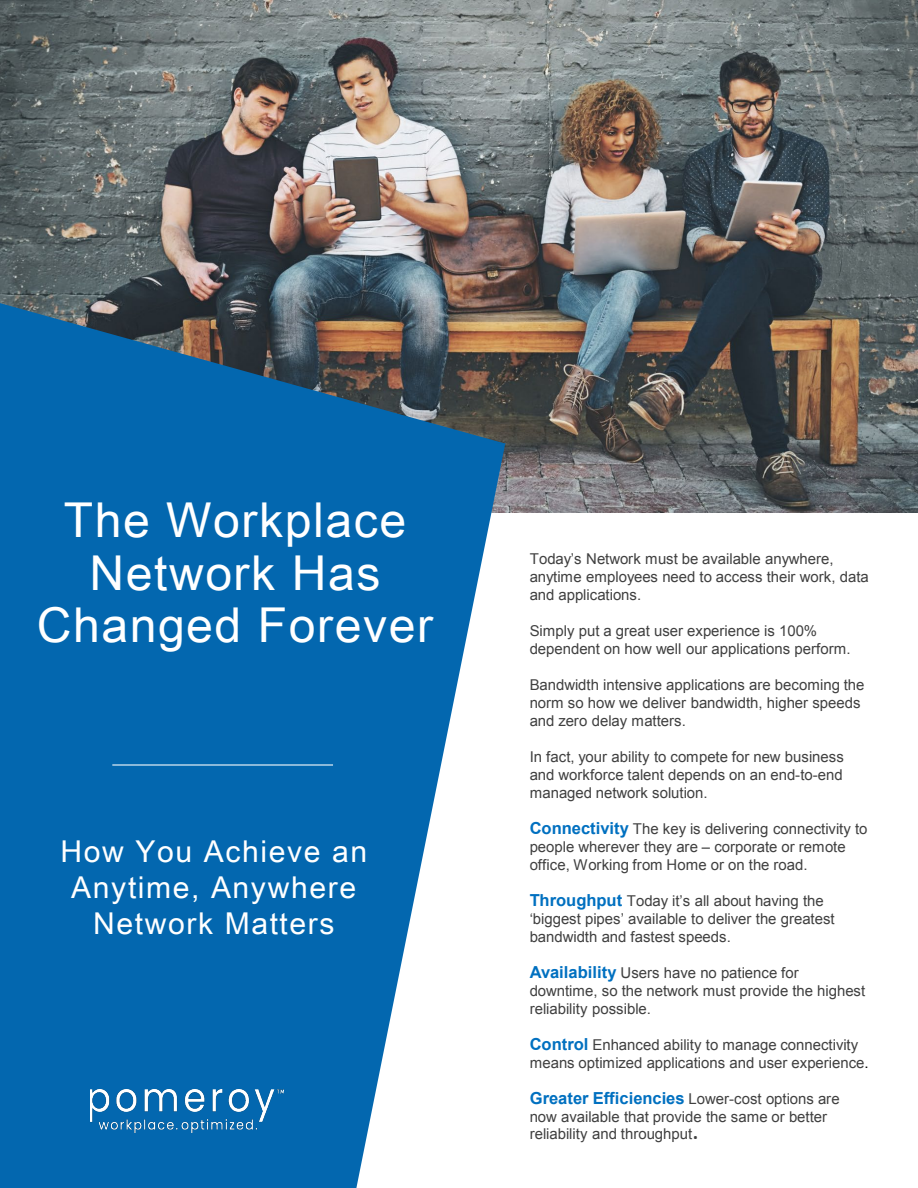
<style>
.page{position:relative;width:918px;height:1188px;background:#fff}
.page>*{position:absolute;margin:0;border:0;box-sizing:border-box;transform-origin:0 0}
.t1{font:48px/52.5px "Arial Unicode MS";letter-spacing:.03em;color:#fff;text-align:center}
.t2{font:30px/36px "Arial Unicode MS";letter-spacing:.055em;color:#fff;text-align:center}
.t3{font:15px/18px "Arial";color:#404040}
.s1{font-weight:700;font-size:16.5px;color:#0070c0}
.s2{color:#000}
.s3{font-family:"Calibri";font-size:27px}
</style>
<div class="page">
<img style="left:0;top:0;width:918px;height:513px">
<img style="left:0;top:303px;width:506px;height:66px">
<svg style="left:0;top:369px;width:506px;height:144px;fill:#0367af"></svg>
<svg style="left:0;top:444px;width:505px;height:744px;fill:#0367af"></svg>
<hr style="left:112px;top:764px;width:221px;height:2px;background:#fff">
<img style="left:90px;top:1089px;width:194px;height:43px">
<h2 class="t1" style="left:37px;top:493px;width:398px">The Workplace<br>Network Has<br>Changed Forever</h2>
<p class="t2" style="left:61px;top:833px;width:308px">How You Achieve an<br>Anytime, Anywhere<br>Network Matters</p>
<p class="t3" style="left:530px;top:550px;width:341px">Today’s Network must be available anywhere, anytime employees need to access their work, data and applications.</p>
<p class="t3" style="left:530px;top:622px;width:323px">Simply put a great user experience is 100% dependent on how well our applications perform.</p>
<p class="t3" style="left:530px;top:676px;width:336px">Bandwidth intensive applications are becoming the norm so how we deliver bandwidth, higher speeds and zero delay matters.</p>
<p class="t3" style="left:530px;top:748px;width:316px;text-align:justify">In fact, your ability to compete for new business and workforce talent depends on an end-to-end managed network solution.</p>
<p class="t3" style="left:530px;top:820px;width:339px"><span class="s1">Connectivity</span> The key is delivering connectivity to people wherever they are – corporate or remote office, Working from Home or on the road.</p>
<p class="t3" style="left:530px;top:892px;width:307px"><span class="s1">Throughput</span> Today it’s all about having the ‘biggest pipes’ available to deliver the greatest bandwidth and fastest speeds.</p>
<p class="t3" style="left:530px;top:964px;width:337px"><span class="s1">Availability</span> Users have no patience for downtime, so the network must provide the highest reliability possible.</p>
<p class="t3" style="left:530px;top:1036px;width:341px"><span class="s1">Control</span> Enhanced ability to manage connectivity means optimized applications and user experience<span class="s2">.</span></p>
<p class="t3" style="left:530px;top:1090px;width:311px"><span class="s1">Greater Efficiencies</span> Lower-cost options are now available that provide the same or better</p>
<p class="t3" style="left:530px;top:1125px;width:171px">reliability and throughput<span class="s3">.</span></p>
</div>
